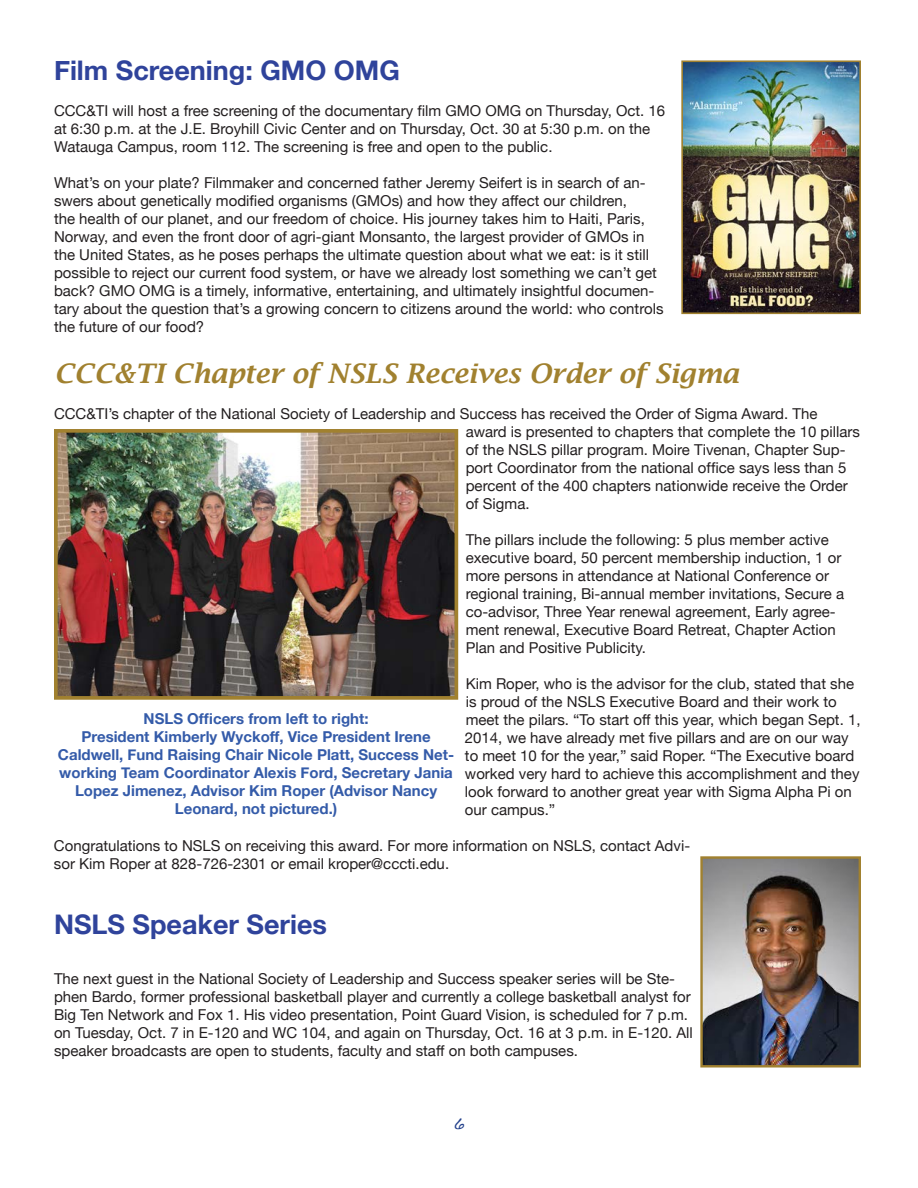
<style>
.page{position:relative;width:918px;height:1188px;background:#fff}
.page>*{position:absolute;margin:0;border:0;box-sizing:border-box;transform-origin:0 0}
.t1{font:italic 600 27px "Lucida Bright";color:#a1812f}
.t2{font:700 27px "Helvetica Neue";color:#2f439b}
.t3{font:18.9px "Handwriting Dakota";color:#22408b}
.t4{font:15px/18px "Helvetica Neue";color:#231f20}
.t5{font:700 15px/18px "Helvetica Neue";color:#345ba9;text-align:center}
</style>
<div class="page">
<img style="left:684px;top:63px;width:174px;height:248px">
<div style="left:681px;top:60px;width:180px;height:254px;border:2px solid #a1812f"></div>
<img style="left:59px;top:434px;width:394px;height:261px">
<div style="left:54px;top:429px;width:404px;height:271px;border:4px solid #a1812f"></div>
<img style="left:703px;top:859px;width:155px;height:206px">
<div style="left:700px;top:856px;width:161px;height:212px;border:2px solid #a1812f"></div>
<h2 class="t2" style="left:54px;top:54px;width:347px">Film Screening: GMO OMG</h2>
<p class="t4" style="left:54px;top:102px;width:613px">CCC&amp;TI will host a free screening of the documentary film GMO OMG on Thursday, Oct. 16</p>
<p class="t4" style="left:54px;top:120px;width:598px">at 6:30 p.m. at the J.E. Broyhill Civic Center and on Thursday, Oct. 30 at 5:30 p.m. on the<br>Watauga Campus, room 112. The screening is free and open to the public.</p>
<p class="t4" style="left:54px;top:174px;width:593px">What’s on your plate? Filmmaker and concerned father Jeremy Seifert is in search of an-</p>
<p class="t4" style="left:54px;top:192px;width:574px">swers about genetically modified organisms (GMOs) and how they affect our children,</p>
<p class="t4" style="left:54px;top:210px;width:611px">the health of our planet, and our freedom of choice. His journey takes him to Haiti, Paris, Norway, and even the front door of agri-giant Monsanto, the largest provider of GMOs in the United States, as he poses perhaps the ultimate question about what we eat: is it still possible to reject our current food system, or have we already lost something we can’t get back? GMO OMG is a timely, informative, entertaining, and ultimately insightful documen&shy;tary about the question that’s a growing concern to citizens around the world: who controls the future of our food?</p>
<h2 class="t1" style="left:54px;top:358px;width:686px">CCC&amp;TI Chapter of NSLS Receives Order of Sigma</h2>
<p class="t4" style="left:466px;top:404px;width:396px;text-indent:-412px">CCC&amp;TI’s chapter of the National Society of Leadership and Success has received the Order of Sigma Award. The award is presented to chapters that complete the 10 pillars of the NSLS pillar program. Moire Tivenan, Chapter Sup-</p>
<p class="t4" style="left:466px;top:458px;width:382px">port Coordinator from the national office says less than 5</p>
<p class="t4" style="left:466px;top:476px;width:384px">percent of the 400 chapters nationwide receive the Order of Sigma.</p>
<p class="t4" style="left:466px;top:530px;width:380px">The pillars include the following: 5 plus member active executive board, 50 percent membership induction, 1 or more persons in attendance at National Conference or regional training, Bi-annual member invitations, Secure a co-advisor, Three Year renewal agreement, Early agree&shy;ment renewal, Executive Board Retreat, Chapter Action Plan and Positive Publicity.</p>
<p class="t4" style="left:466px;top:674px;width:396px">Kim Roper, who is the advisor for the club, stated that she is proud of the NSLS Executive Board and their work to meet the pilars. “To start off this year, which began Sept. 1,</p>
<p class="t4" style="left:465px;top:728px;width:385px">2014, we have already met five pillars and are on our way</p>
<p class="t4" style="left:465px;top:746px;width:396px">to meet 10 for the year,” said Roper. “The Executive board worked very hard to achieve this accomplishment and they look forward to another great year with Sigma Alpha Pi on our campus.”</p>
<p class="t5" style="left:144px;top:709px;width:227px">NSLS Officers from left to right:</p>
<p class="t5" style="left:58px;top:727px;width:398px">President Kimberly Wyckoff, Vice President Irene Caldwell, Fund Raising Chair Nicole Platt, Success Net&shy;working Team Coordinator Alexis Ford, Secretary Jania Lopez Jimenez, Advisor Kim Roper (Advisor Nancy Leonard, not pictured.)</p>
<p class="t4" style="left:54px;top:836px;width:638px">Congratulations to NSLS on receiving this award. For more information on NSLS, contact Advi-</p>
<p class="t4" style="left:54px;top:854px;width:397px">sor Kim Roper at 828-726-2301 or email kroper@cccti.edu.</p>
<p class="t2" style="left:54px;top:907px;width:275px">NSLS Speaker Series</p>
<p class="t4" style="left:54px;top:969px;width:640px">The next guest in the National Society of Leadership and Success speaker series will be Ste&shy;phen Bardo, former professional basketball player and currently a college basketball analyst for Big Ten Network and Fox 1. His video presentation, Point Guard Vision, is scheduled for 7 p.m. on Tuesday, Oct. 7 in E-120 and WC 104, and again on Thursday, Oct. 16 at 3 p.m. in E-120. All speaker broadcasts are open to students, faculty and staff on both campuses.</p>
<p class="t3" style="left:454px;top:1109px;width:12px">6</p>
</div>
